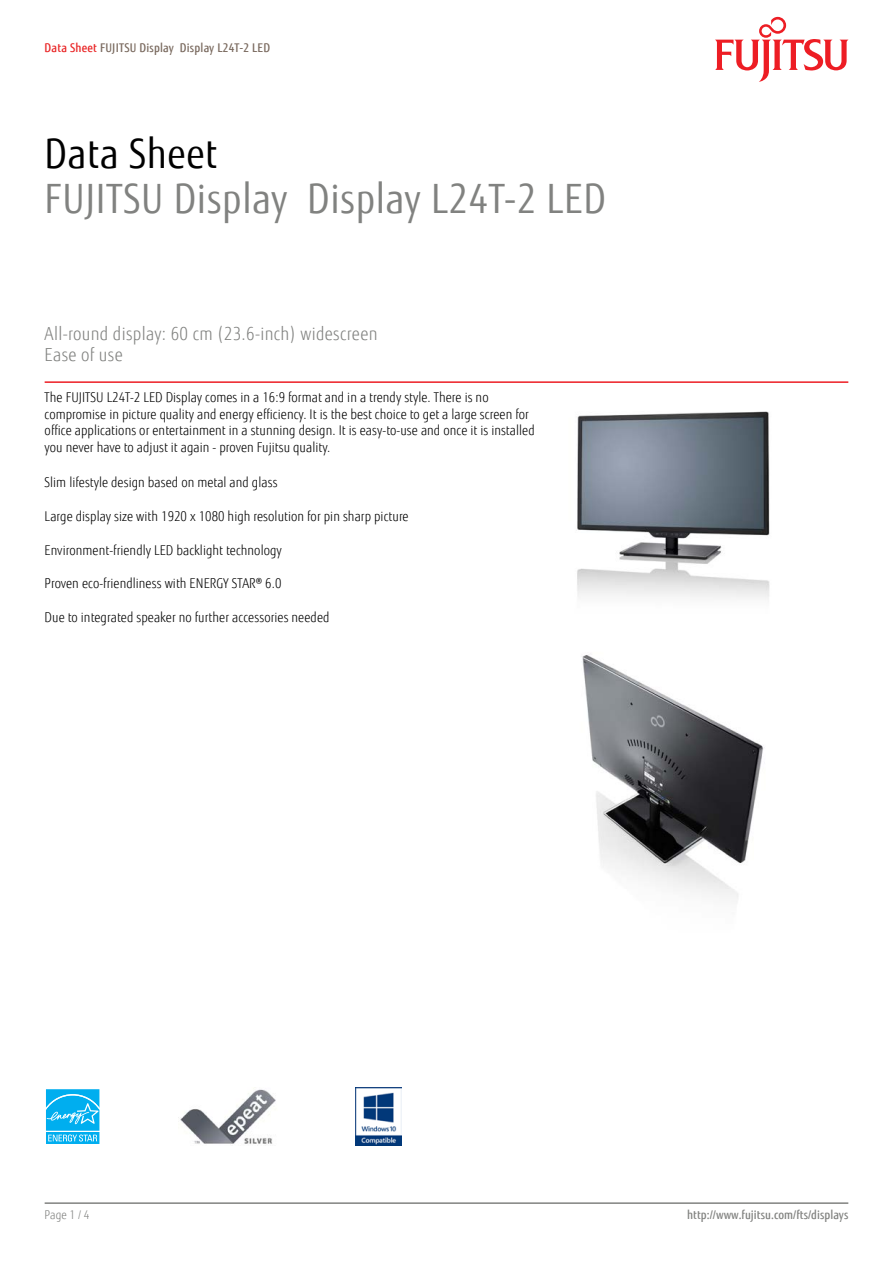
<style>
.page{position:relative;width:893px;height:1263px;background:#fff}
.page>*{position:absolute;margin:0;border:0;box-sizing:border-box;transform-origin:0 0}
.t1{font:40.5px "Fujitsu Sans";letter-spacing:.02em;color:#818280;scale:.9 1}
.t2{font:40.5px "Fujitsu Sans";letter-spacing:.02em;color:#000;scale:.9 1}
.t3{font:300 18px/21px "Fujitsu Sans";letter-spacing:.02em;color:#818280;scale:.9 1}
.t4{font:300 13.5px/16.5px "Fujitsu Sans";letter-spacing:.005em;color:#000;scale:.9 1}
.t5{font:500 12px "Fujitsu Sans";letter-spacing:.02em;color:#79695e;scale:.9 1}
.t6{font:500 12px "Fujitsu Sans";letter-spacing:.005em;color:#818280;scale:.9 1}
.t7{font:300 12px "Fujitsu Sans";color:#818280;scale:.9 1}
.s1{color:#e92425}
</style>
<div class="page">
<hr style="left:45px;top:1202px;width:803px;height:2px;background:#818280">
<hr style="left:45px;top:381px;width:803px;height:2px;background:#ed1d24">
<svg style="left:715px;top:17px;width:133px;height:65px"></svg>
<img style="left:577px;top:411px;width:193px;height:188px">
<img style="left:582px;top:655px;width:183px;height:247px">
<svg style="left:46px;top:1089px;width:54px;height:55px;background:#2dbcf1"></svg>
<img style="left:178px;top:1089px;width:98px;height:55px">
<img style="left:355px;top:1088px;width:46px;height:57px">
<p class="t5" style="left:45px;top:40px;width:252px"><span class="s1">Data Sheet</span> FUJITSU Display Display L24T-2 LED</p>
<h1 class="t2" style="left:45px;top:130px;width:193px">Data Sheet</h1>
<h1 class="t1" style="left:45px;top:175px;width:625px">FUJITSU Display Display L24T-2 LED</h1>
<h2 class="t3" style="left:45px;top:324px;width:371px">All-round display: 60 cm (23.6-inch) widescreen<br>Ease of use</h2>
<p class="t4" style="left:45px;top:389px;width:546px">The FUJITSU L24T-2 LED Display comes in a 16:9 format and in a trendy style. There is no compromise in picture quality and energy efficiency. It is the best choice to get a large screen for office applications or entertainment in a stunning design. It is easy-to-use and once it is installed you never have to adjust it again - proven Fujitsu quality.</p>
<p class="t4" style="left:45px;top:474px;width:260px">Slim lifestyle design based on metal and glass</p>
<p class="t4" style="left:45px;top:508px;width:406px">Large display size with 1920 x 1080 high resolution for pin sharp picture</p>
<p class="t4" style="left:45px;top:542px;width:265px">Environment-friendly LED backlight technology</p>
<p class="t4" style="left:45px;top:575px;width:265px">Proven eco-friendliness with ENERGY STAR® 6.0</p>
<p class="t4" style="left:45px;top:609px;width:318px">Due to integrated speaker no further accessories needed</p>
<p class="t7" style="left:45px;top:1208px;width:51px">Page 1 / 4</p>
<p class="t6" style="left:687px;top:1208px;width:181px">http://www.fujitsu.com/fts/displays</p>
</div>
